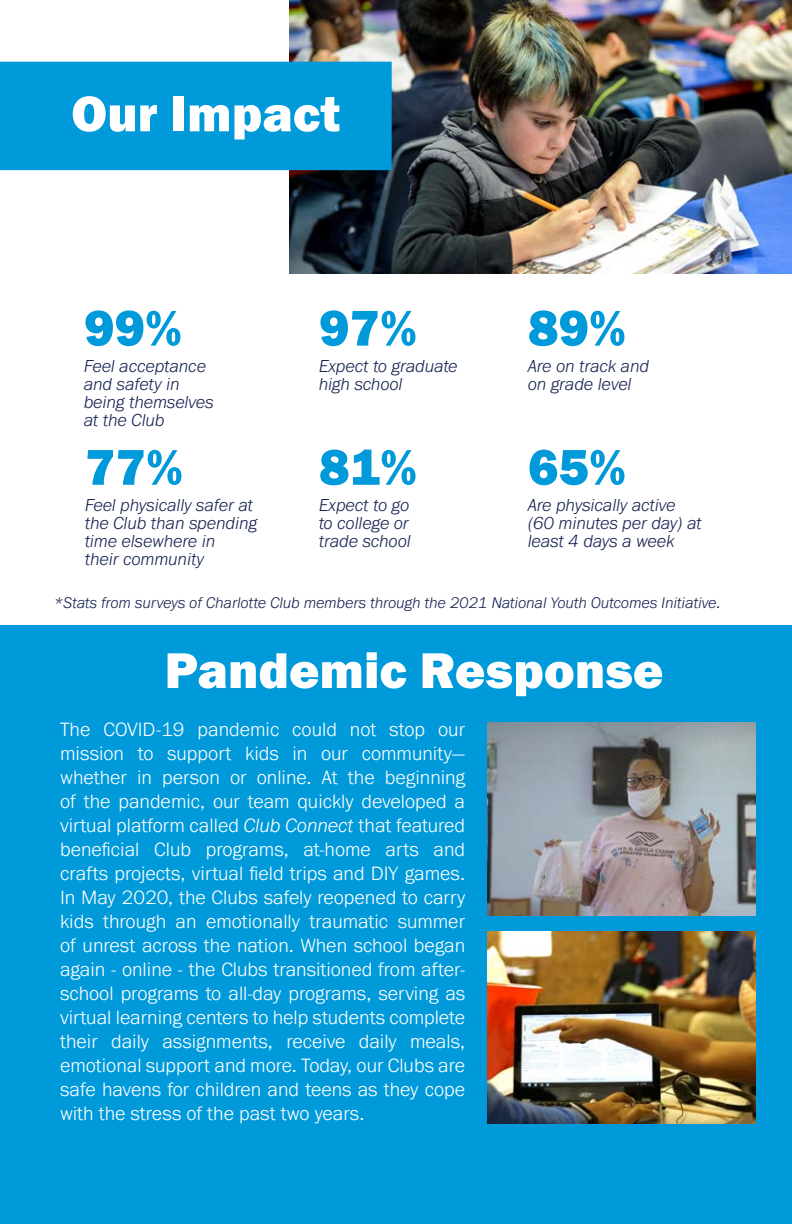
<style>
.page{position:relative;width:792px;height:1224px;background:#fff}
.page>*{position:absolute;margin:0;border:0;box-sizing:border-box;transform-origin:0 0}
.Headings{font:52px "Franklin Gothic URW Hea";color:#fff}
.Headings-2{font:52px "Franklin Gothic URW Hea";color:#009ada}
.t1{font:300 20px/24px "Franklin Gothic URW";color:#fff;text-align:justify}
.subheads_2{font:italic 300 18px/18px "Franklin Gothic URW";color:#192554}
.subheads_2-2{font:italic 300 16px "Franklin Gothic URW";color:#192554}
.s1{font-style:italic}
</style>
<div class="page">
<img style="left:289px;top:0;width:503px;height:274px">
<div style="left:0;top:62px;width:392px;height:108px;background:#009ada"></div>
<div style="left:0;top:625px;width:792px;height:599px;background:#009ada"></div>
<img style="left:487px;top:932px;width:269px;height:191px">
<img style="left:487px;top:723px;width:269px;height:192px">
<p class="Headings" style="left:71px;top:80px;width:270px">Our Impact</p>
<p class="Headings-2" style="left:84px;top:295px;width:100px">99%</p>
<p class="subheads_2" style="left:84px;top:357px;width:131px">Feel acceptance and safety in being themselves at the Club</p>
<p class="Headings-2" style="left:85px;top:434px;width:100px">77%</p>
<p class="subheads_2" style="left:85px;top:496px;width:174px">Feel physically safer at the Club than spending time elsewhere in<br>their community</p>
<p class="Headings-2" style="left:319px;top:295px;width:100px">97%</p>
<p class="subheads_2" style="left:319px;top:357px;width:140px">Expect to graduate high school</p>
<p class="Headings-2" style="left:319px;top:434px;width:100px">81%</p>
<p class="subheads_2" style="left:319px;top:496px;width:93px;text-align:justify">Expect to go to college or trade school</p>
<p class="Headings-2" style="left:528px;top:295px;width:100px">89%</p>
<p class="subheads_2" style="left:528px;top:357px;width:123px">Are on track and on grade level</p>
<p class="Headings-2" style="left:528px;top:434px;width:100px">65%</p>
<p class="subheads_2" style="left:528px;top:496px;width:176px">Are physically active (60 minutes per day) at least 4 days a week</p>
<p class="subheads_2-2" style="left:54px;top:592px;width:668px">*Stats from surveys of Charlotte Club members through the 2021 National Youth Outcomes Initiative.</p>
<p class="Headings" style="left:165px;top:637px;width:500px">Pandemic Response</p>
<p class="t1" style="left:60px;top:717px;width:407px">The COVID-19 pandemic could not stop our mission to support kids in our community— whether in person or online. At the beginning of the pandemic, our team quickly developed a virtual platform called <span class="s1">Club Connect</span> that featured beneficial Club programs, at-home arts and crafts projects, virtual field trips and DIY games.<br>In May 2020, the Clubs safely reopened to carry kids through an emotionally traumatic summer of unrest across the nation. When school began again - online - the Clubs transitioned from after&shy;school programs to all-day programs, serving as virtual learning centers to help students complete their daily assignments, receive daily meals, emotional support and more. Today, our Clubs are safe havens for children and teens as they cope with the stress of the past two years.</p>
</div>
